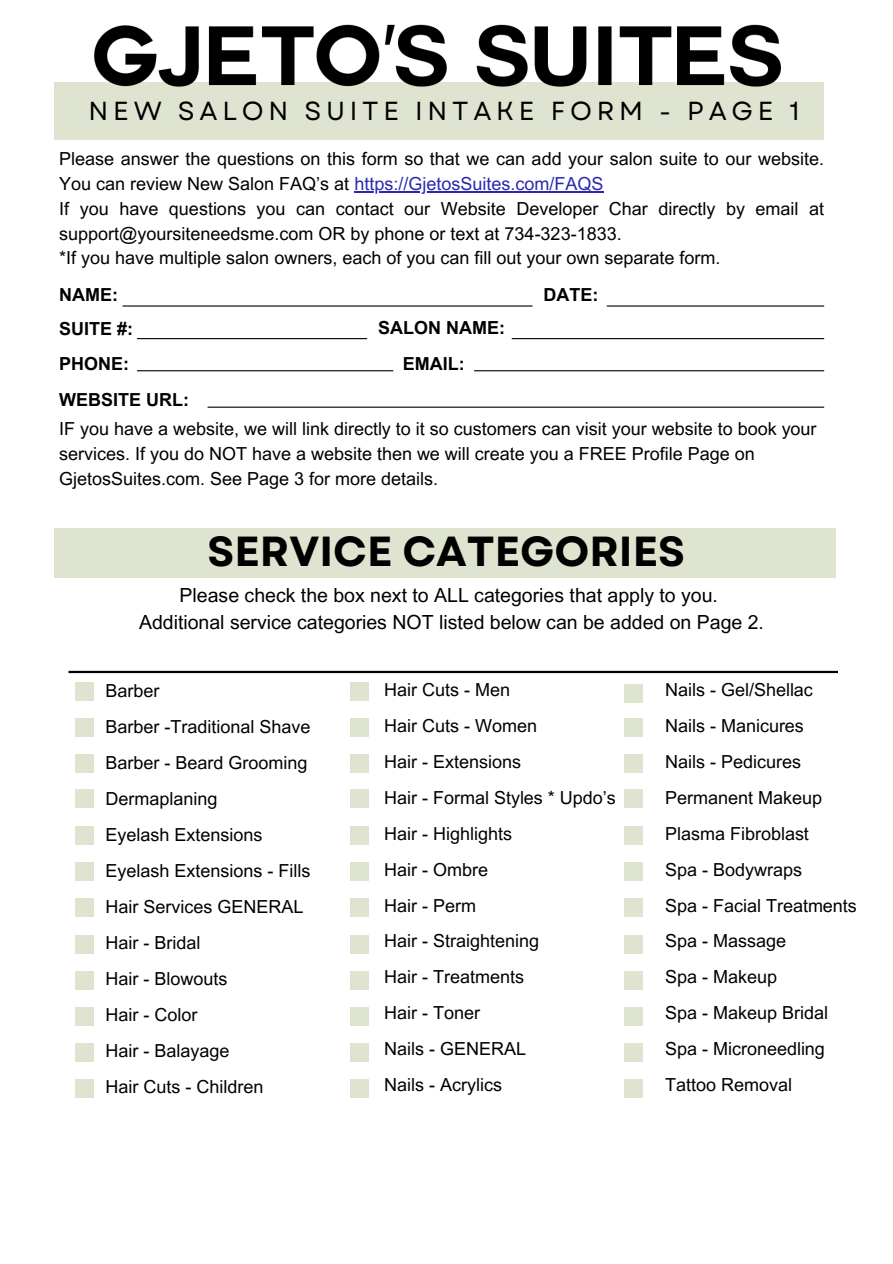
<style>
.page{position:relative;width:893px;height:1264px;background:#fff}
.page>*{position:absolute;margin:0;border:0;box-sizing:border-box;transform-origin:0 0}
.t1{font:700 42px "Garet";color:#000}
.t2{font:26.1px "Garet";letter-spacing:.185em;color:#000}
.t3{font:19.5px "Arial MT Pro";color:#000}
.t4{font:18px/24.8px "Arial MT Pro";color:#000}
.t5{font:700 18px "Arial MT Pro";color:#000}
.s1{color:#2928af}
</style>
<div class="page">
<div style="left:55px;top:82px;width:769px;height:58px;background:#dee4cf"></div>
<hr style="left:122px;top:305px;width:410px;height:1px;background:#000">
<hr style="left:511px;top:338px;width:313px;height:1px;background:#000">
<hr style="left:474px;top:370px;width:350px;height:1px;background:#000">
<hr style="left:68px;top:671px;width:769px;height:2px;background:#000">
<div style="left:75px;top:682px;width:18px;height:18px;background:#dee4cf"></div>
<div style="left:350px;top:682px;width:18px;height:18px;background:#dee4cf"></div>
<div style="left:624px;top:684px;width:18px;height:19px;background:#dee4cf"></div>
<div style="left:75px;top:754px;width:18px;height:18px;background:#dee4cf"></div>
<div style="left:350px;top:754px;width:18px;height:18px;background:#dee4cf"></div>
<div style="left:624px;top:754px;width:18px;height:18px;background:#dee4cf"></div>
<div style="left:75px;top:826px;width:18px;height:18px;background:#dee4cf"></div>
<div style="left:350px;top:826px;width:18px;height:18px;background:#dee4cf"></div>
<div style="left:624px;top:826px;width:18px;height:18px;background:#dee4cf"></div>
<div style="left:75px;top:898px;width:18px;height:18px;background:#dee4cf"></div>
<div style="left:350px;top:898px;width:18px;height:18px;background:#dee4cf"></div>
<div style="left:624px;top:898px;width:18px;height:18px;background:#dee4cf"></div>
<div style="left:75px;top:718px;width:18px;height:18px;background:#dee4cf"></div>
<div style="left:350px;top:718px;width:18px;height:19px;background:#dee4cf"></div>
<div style="left:624px;top:718px;width:18px;height:19px;background:#dee4cf"></div>
<div style="left:75px;top:789px;width:18px;height:19px;background:#dee4cf"></div>
<div style="left:350px;top:789px;width:18px;height:19px;background:#dee4cf"></div>
<div style="left:624px;top:789px;width:18px;height:19px;background:#dee4cf"></div>
<div style="left:75px;top:862px;width:18px;height:18px;background:#dee4cf"></div>
<div style="left:350px;top:862px;width:18px;height:18px;background:#dee4cf"></div>
<div style="left:624px;top:862px;width:18px;height:18px;background:#dee4cf"></div>
<div style="left:75px;top:934px;width:18px;height:19px;background:#dee4cf"></div>
<div style="left:350px;top:934px;width:18px;height:19px;background:#dee4cf"></div>
<div style="left:624px;top:934px;width:18px;height:19px;background:#dee4cf"></div>
<div style="left:75px;top:971px;width:18px;height:18px;background:#dee4cf"></div>
<div style="left:350px;top:971px;width:18px;height:18px;background:#dee4cf"></div>
<img style="left:93px;top:24px;width:688px;height:63px">
<div style="left:55px;top:528px;width:781px;height:50px;background:#dee4cf"></div>
<hr style="left:354px;top:191px;width:249px;height:1px;background:#2928af">
<hr style="left:137px;top:370px;width:256px;height:1px;background:#000">
<div style="left:75px;top:1007px;width:18px;height:18px;background:#dee4cf"></div>
<div style="left:75px;top:1043px;width:18px;height:19px;background:#dee4cf"></div>
<div style="left:350px;top:1007px;width:18px;height:18px;background:#dee4cf"></div>
<div style="left:350px;top:1043px;width:18px;height:19px;background:#dee4cf"></div>
<div style="left:75px;top:1079px;width:18px;height:18px;background:#dee4cf"></div>
<div style="left:350px;top:1079px;width:18px;height:18px;background:#dee4cf"></div>
<div style="left:624px;top:971px;width:18px;height:18px;background:#dee4cf"></div>
<div style="left:624px;top:1007px;width:18px;height:18px;background:#dee4cf"></div>
<div style="left:624px;top:1043px;width:18px;height:19px;background:#dee4cf"></div>
<div style="left:624px;top:1079px;width:18px;height:18px;background:#dee4cf"></div>
<hr style="left:207px;top:406px;width:617px;height:2px;background:#000">
<hr style="left:137px;top:338px;width:230px;height:1px;background:#000">
<hr style="left:606px;top:305px;width:218px;height:1px;background:#000">
<p class="t2" style="left:89px;top:92px;width:712px">NEW SALON SUITE INTAKE FORM - PAGE 1</p>
<p class="t4" style="left:59px;top:149px;width:766px">Please answer the questions on this form so that we can add your salon suite to our website.<br>You can review New Salon FAQ’s at <span class="s1">https://GjetosSuites.com/FAQS</span></p>
<p class="t4" style="left:59px;top:198px;width:766px">If you have questions you can contact our Website Developer Char directly by email at support@yoursiteneedsme.com OR by phone or text at 734-323-1833.</p>
<p class="t4" style="left:59px;top:248px;width:662px">*If you have multiple salon owners, each of you can fill out your own separate form.</p>
<p class="t5" style="left:59px;top:288px;width:60px">NAME:</p>
<p class="t5" style="left:59px;top:322px;width:75px">SUITE #:</p>
<p class="t5" style="left:59px;top:357px;width:71px">PHONE:</p>
<p class="t5" style="left:378px;top:320px;width:128px">SALON NAME:</p>
<p class="t5" style="left:402px;top:357px;width:63px">EMAIL:</p>
<p class="t5" style="left:543px;top:288px;width:56px">DATE:</p>
<p class="t5" style="left:59px;top:393px;width:131px">WEBSITE URL:</p>
<p class="t4" style="left:59px;top:419px;width:758px">IF you have a website, we will link directly to it so customers can visit your website to book your services. If you do NOT have a website then we will create you a FREE Profile Page on<br>GjetosSuites.com. See Page 3 for more details.</p>
<p class="t1" style="left:208px;top:521px;width:479px">SERVICE CATEGORIES</p>
<p class="t3" style="left:180px;top:588px;width:540px">Please check the box next to ALL categories that apply to you.</p>
<p class="t3" style="left:139px;top:615px;width:626px">Additional service categories NOT listed below can be added on Page 2.</p>
<p class="t4" style="left:105px;top:680px;width:55px">Barber</p>
<p class="t4" style="left:105px;top:716px;width:206px">Barber -Traditional Shave</p>
<p class="t4" style="left:105px;top:752px;width:203px">Barber - Beard Grooming</p>
<p class="t4" style="left:105px;top:788px;width:113px">Dermaplaning</p>
<p class="t4" style="left:105px;top:824px;width:158px">Eyelash Extensions</p>
<p class="t4" style="left:105px;top:860px;width:206px">Eyelash Extensions - Fills</p>
<p class="t4" style="left:105px;top:896px;width:199px">Hair Services GENERAL</p>
<p class="t4" style="left:105px;top:932px;width:96px">Hair - Bridal</p>
<p class="t4" style="left:105px;top:968px;width:123px">Hair - Blowouts</p>
<p class="t4" style="left:105px;top:1004px;width:93px">Hair - Color</p>
<p class="t4" style="left:105px;top:1040px;width:125px">Hair - Balayage</p>
<p class="t4" style="left:105px;top:1076px;width:159px">Hair Cuts - Children</p>
<p class="t4" style="left:384px;top:679px;width:127px">Hair Cuts - Men</p>
<p class="t4" style="left:384px;top:715px;width:154px">Hair Cuts - Women</p>
<p class="t4" style="left:384px;top:751px;width:138px">Hair - Extensions</p>
<p class="t4" style="left:384px;top:787px;width:233px">Hair - Formal Styles * Updo’s</p>
<p class="t4" style="left:384px;top:823px;width:129px">Hair - Highlights</p>
<p class="t4" style="left:384px;top:859px;width:105px">Hair - Ombre</p>
<p class="t4" style="left:384px;top:895px;width:93px">Hair - Perm</p>
<p class="t4" style="left:384px;top:931px;width:156px">Hair - Straightening</p>
<p class="t4" style="left:384px;top:967px;width:141px">Hair - Treatments</p>
<p class="t4" style="left:384px;top:1003px;width:97px">Hair - Toner</p>
<p class="t4" style="left:384px;top:1038px;width:143px">Nails - GENERAL</p>
<p class="t4" style="left:384px;top:1074px;width:119px">Nails - Acrylics</p>
<p class="t4" style="left:665px;top:679px;width:149px">Nails - Gel/Shellac</p>
<p class="t4" style="left:665px;top:715px;width:140px">Nails - Manicures</p>
<p class="t4" style="left:665px;top:751px;width:137px">Nails - Pedicures</p>
<p class="t4" style="left:665px;top:787px;width:158px">Permanent Makeup</p>
<p class="t4" style="left:665px;top:823px;width:145px">Plasma Fibroblast</p>
<p class="t4" style="left:665px;top:859px;width:138px">Spa - Bodywraps</p>
<p class="t4" style="left:665px;top:895px;width:193px">Spa - Facial Treatments</p>
<p class="t4" style="left:665px;top:931px;width:122px">Spa - Massage</p>
<p class="t4" style="left:665px;top:967px;width:113px">Spa - Makeup</p>
<p class="t4" style="left:665px;top:1003px;width:164px">Spa - Makeup Bridal</p>
<p class="t4" style="left:665px;top:1038px;width:161px">Spa - Microneedling</p>
<p class="t4" style="left:665px;top:1074px;width:128px">Tattoo Removal</p>
</div>
